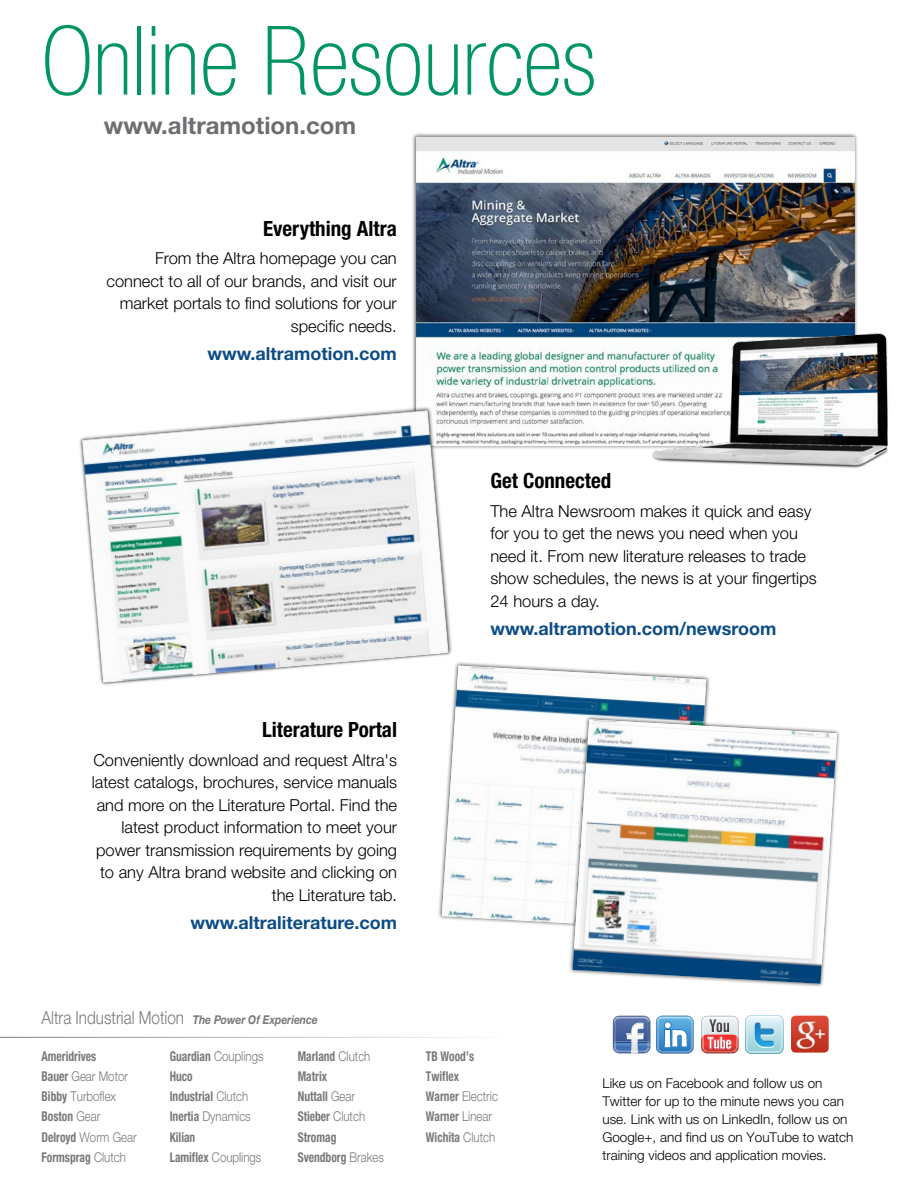
<style>
.page{position:relative;width:918px;height:1188px;background:#fff}
.page>*{position:absolute;margin:0;border:0;box-sizing:border-box;transform-origin:0 0}
.t1{font:100 condensed 96px "Helvetica Neue LT Std";color:#009467}
.t2{font:700 24px "Helvetica Neue LT Std";color:#6d6e71}
.t3{font:700 condensed 21px "Helvetica Neue LT Std";color:#000}
.t4{font:700 18px "Helvetica Neue LT Std";color:#0d4c85}
.t5{font:300 18px "Helvetica Neue LT Std";color:#77787b;scale:.85 1}
.t6{font:300 16.5px/22.5px "Helvetica Neue LT Std";color:#000;text-align:right}
.t7{font:700 condensed 13.5px/20.2px "Helvetica Neue LT Std";color:#77787b;scale:.85 1}
.t8{font:300 13.5px/18px "Helvetica Neue LT Std";color:#000}
.s1{font-weight:700;font-style:italic;font-size:12.15px}
.s2{font-weight:300;font-stretch:normal}
</style>
<div class="page">
<img style="left:412px;top:133px;width:445px;height:316px">
<img style="left:79px;top:375px;width:409px;height:311px">
<svg style="left:613px;top:1016px;width:37px;height:37px"></svg>
<img style="left:614px;top:1017px;width:35px;height:6px">
<svg style="left:656px;top:1016px;width:38px;height:37px"></svg>
<svg style="left:745px;top:1015px;width:39px;height:39px;background:#a3d2e3"></svg>
<svg style="left:701px;top:1016px;width:38px;height:37px"></svg>
<img style="left:791px;top:1016px;width:38px;height:37px">
<hr style="left:0;top:1037px;width:536px;height:1px;background:#77787b">
<img style="left:648px;top:281px;width:240px;height:187px">
<div style="left:438px;top:662px;width:272px;height:272px;background:#000;opacity:.7"></div>
<img style="left:442px;top:666px;width:264px;height:264px">
<div style="left:568px;top:716px;width:273px;height:272px;background:#000;opacity:.7"></div>
<img style="left:573px;top:719px;width:264px;height:265px">
<h1 class="t1" style="left:42px;top:7px;width:556px">Online Resources</h1>
<h2 class="t2" style="left:104px;top:111px;width:254px">www.altramotion.com</h2>
<p class="t3" style="left:263px;top:215px;width:135px">Everything Altra</p>
<p class="t6" style="left:106px;top:247px;width:292px">From the Altra homepage you can connect to all of our brands, and visit our market portals to find solutions for your specific needs.</p>
<p class="t4" style="left:208px;top:343px;width:191px">www.altramotion.com</p>
<p class="t3" style="left:262px;top:717px;width:137px">Literature Portal</p>
<p class="t6" style="left:92px;top:748px;width:307px">Conveniently download and request Altra's latest catalogs, brochures, service manuals and more on the Literature Portal. Find the latest product information to meet your power transmission requirements by going to any Altra brand website and clicking on the Literature tab.</p>
<p class="t4" style="left:191px;top:912px;width:208px">www.altraliterature.com</p>
<p class="t3" style="left:490px;top:468px;width:122px">Get Connected</p>
<p class="t6" style="left:490px;top:499px;width:328px;text-align:left">The Altra Newsroom makes it quick and easy for you to get the news you need when you need it. From new literature releases to trade show schedules, the news is at your fingertips 24 hours a day.</p>
<p class="t4" style="left:490px;top:618px;width:288px">www.altramotion.com/newsroom</p>
<p class="t5" style="left:42px;top:1006px;width:327px">Altra Industrial Motion <span class="s1">The Power Of Experience</span></p>
<p class="t7" style="left:42px;top:1046px;width:113px">Ameridrives<br>Bauer <span class="s2">Gear Motor<br></span>Bibby <span class="s2">Turboflex<br></span>Boston <span class="s2">Gear<br></span>Delroyd <span class="s2">Worm Gear<br></span>Formsprag <span class="s2">Clutch</span></p>
<p class="t7" style="left:170px;top:1046px;width:112px">Guardian <span class="s2">Couplings<br></span>Huco<br>Industrial <span class="s2">Clutch<br></span>Inertia <span class="s2">Dynamics<br></span>Kilian<br>Lamiflex <span class="s2">Couplings</span></p>
<p class="t7" style="left:298px;top:1046px;width:103px">Marland <span class="s2">Clutch<br></span>Matrix<br>Nuttall <span class="s2">Gear<br></span>Stieber <span class="s2">Clutch<br></span>Stromag<br>Svendborg <span class="s2">Brakes</span></p>
<p class="t7" style="left:426px;top:1046px;width:86px">TB Wood’s<br>Twiflex<br>Warner <span class="s2">Electric<br></span>Warner <span class="s2">Linear<br></span>Wichita <span class="s2">Clutch</span></p>
<p class="t8" style="left:602px;top:1074px;width:252px">Like us on Facebook and follow us on Twitter for up to the minute news you can use. Link with us on LinkedIn, follow us on Google+, and find us on YouTube to watch training videos and application movies.</p>
</div>
